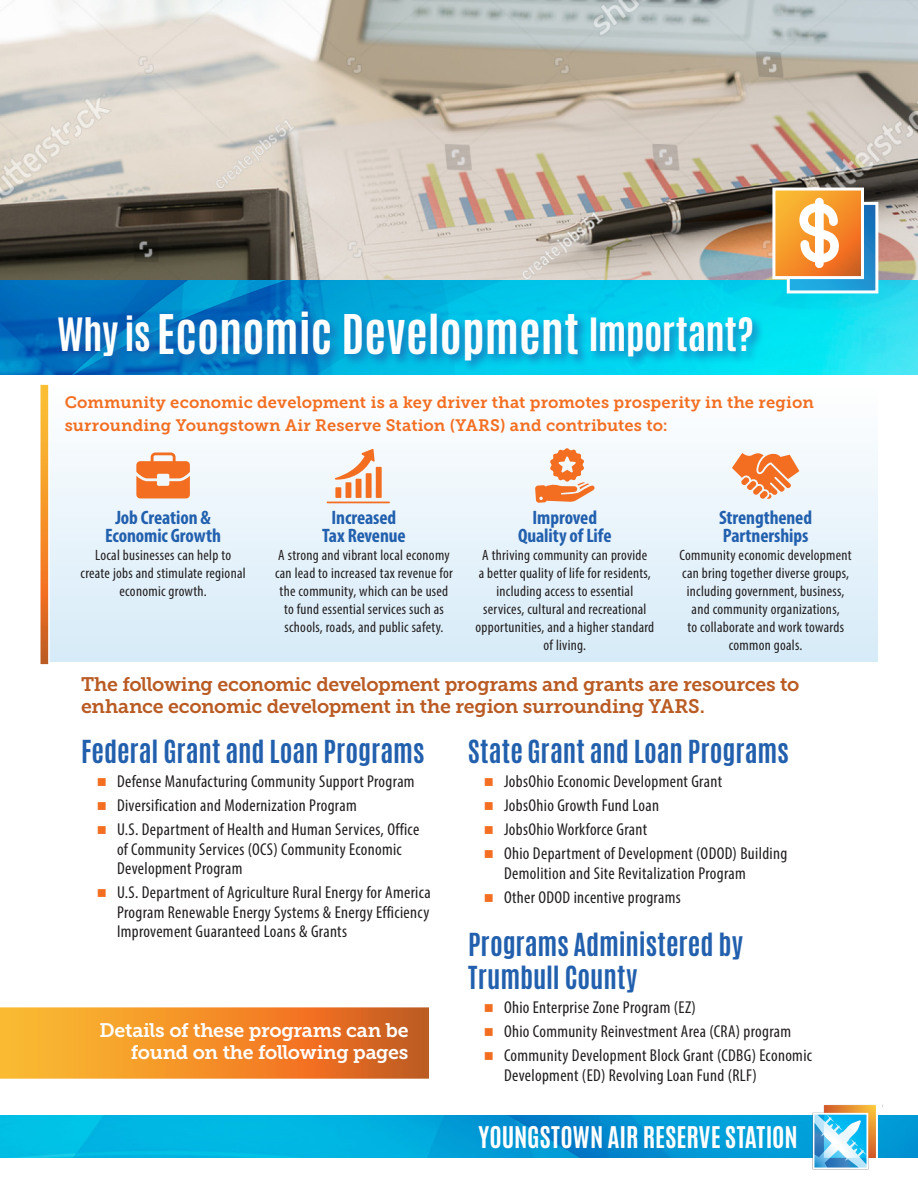
<style>
.page{position:relative;width:918px;height:1188px;background:#fff}
.page>*{position:absolute;margin:0;border:0;box-sizing:border-box;transform-origin:0 0}
.t1{font:46.5px "Antonio";letter-spacing:.005em;color:#fff}
.t2{font:27px/33px "Antonio";color:#2260ae}
.t3{font:25.35px "Antonio";letter-spacing:.005em;color:#fff}
.t4{font:19.5px/22.5px "Museo Slab 700";letter-spacing:-.015em;color:#b95b23}
.t5{font:700 condensed 19.5px/18px "Myriad Pro";letter-spacing:-.005em;color:#2260ae;text-align:center}
.t6{font:19.5px/22.5px "Museo Slab 700";letter-spacing:-.015em;color:#fff;text-align:right}
.t7{font:condensed 17.25px/24px "Myriad Pro";letter-spacing:.02em;color:#231f20}
.t8{font:16.5px/22.5px "Museo Slab 700";letter-spacing:.005em;color:#f36e21}
.t9{font:condensed 15px/18px "Myriad Pro";letter-spacing:.02em;color:#231f20;text-align:center}
.s1{font-size:39px}
</style>
<div class="page">
<img style="left:0;top:1115px;width:918px;height:43px">
<img style="left:805px;top:1105px;width:77px;height:65px">
<hr style="left:876px;top:1100px;width:2px;height:59px;background:#fff">
<img style="left:0;top:0;width:918px;height:280px">
<img style="left:0;top:280px;width:918px;height:95px">
<div style="left:55px;top:308px;width:710px;height:65px;background:#2260ae;opacity:.75"></div>
<div style="left:50px;top:385px;width:828px;height:277px;background:linear-gradient(to bottom,#fefefe,#d6ebf8)"></div>
<svg style="left:40px;top:384px;width:10px;height:281px;background:#f1a85b"></svg>
<svg style="left:327px;top:449px;width:63px;height:54px"></svg>
<svg style="left:136px;top:453px;width:54px;height:45px"></svg>
<svg style="left:732px;top:452px;width:67px;height:48px"></svg>
<svg style="left:791px;top:206px;width:83px;height:83px;background:#1e90cf"></svg>
<div style="left:787px;top:202px;width:91px;height:91px;border:3px solid #fff"></div>
<svg style="left:776px;top:192px;width:84px;height:83px;background:#f28f28"></svg>
<div style="left:772px;top:188px;width:92px;height:91px;border:3px solid #fff"></div>
<svg style="left:799px;top:198px;width:40px;height:70px"></svg>
<svg style="left:535px;top:448px;width:60px;height:55px"></svg>
<svg style="left:0;top:1007px;width:429px;height:72px;background:#ed8c2a"></svg>
<h1 class="t1" style="left:57px;top:301px;width:698px"><span class="s1">Why is</span> Economic Development <span class="s1">Important?</span></h1>
<p class="t8" style="left:65px;top:391px;width:751px">Community economic development is a key driver that promotes prosperity in the region surrounding Youngstown Air Reserve Station (YARS) and contributes to:</p>
<p class="t5" style="left:105px;top:508px;width:117px">Job Creation &amp;<br>Economic Growth</p>
<p class="t9" style="left:81px;top:546px;width:167px">Local businesses can help to create jobs and stimulate regional economic growth.</p>
<p class="t5" style="left:322px;top:508px;width:85px">Increased<br>Tax Revenue</p>
<p class="t9" style="left:275px;top:546px;width:179px">A strong and vibrant local economy can lead to increased tax revenue for the community, which can be used to fund essential services such as schools, roads, and public safety.</p>
<p class="t5" style="left:518px;top:508px;width:95px">Improved<br>Quality of Life</p>
<p class="t9" style="left:475px;top:546px;width:180px">A thriving community can provide<br>a better quality of life for residents, including access to essential services, cultural and recreational opportunities, and a higher standard of living.</p>
<p class="t5" style="left:719px;top:508px;width:94px;text-align:left">Strengthened<br>Partnerships</p>
<p class="t9" style="left:680px;top:546px;width:174px">Community economic development can bring together diverse groups, including government, business, and community organizations,<br>to collaborate and work towards common goals.</p>
<p class="t4" style="left:81px;top:673px;width:720px">The following economic development programs and grants are resources to enhance economic development in the region surrounding YARS.</p>
<h2 class="t2" style="left:81px;top:736px;width:345px">Federal Grant and Loan Programs</h2>
<p class="t7" style="left:117px;top:769px;width:304px">Defense Manufacturing Community Support Program<br>Diversification and Modernization Program<br>U.S. Department of Health and Human Services, Office</p>
<p class="t7" style="left:117px;top:839px;width:286px;line-height:19.5px">of Community Services (OCS) Community Economic<br>Development Program</p>
<p class="t7" style="left:117px;top:883px;width:315px;line-height:19.5px;text-align:justify">U.S. Department of Agriculture Rural Energy for America Program Renewable Energy Systems &amp; Energy Efficiency Improvement Guaranteed Loans &amp; Grants</p>
<h2 class="t2" style="left:468px;top:736px;width:322px">State Grant and Loan Programs</h2>
<p class="t7" style="left:504px;top:769px;width:285px">JobsOhio Economic Development Grant<br>JobsOhio Growth Fund Loan<br>JobsOhio Workforce Grant<br>Ohio Department of Development (ODOD) Building</p>
<p class="t7" style="left:504px;top:861px;width:243px">Demolition and Site Revitalization Program<br>Other ODOD incentive programs</p>
<h2 class="t2" style="left:468px;top:928px;width:277px">Programs Administered by<br>Trumbull County</h2>
<p class="t7" style="left:504px;top:995px;width:310px">Ohio Enterprise Zone Program (EZ)<br>Ohio Community Reinvestment Area (CRA) program<br>Community Development Block Grant (CDBG) Economic</p>
<p class="t7" style="left:504px;top:1063px;width:254px">Development (ED) Revolving Loan Fund (RLF)</p>
<p class="t6" style="left:99px;top:1019px;width:311px">Details of these programs can be found on the following pages</p>
<h3 class="t3" style="left:479px;top:1120px;width:321px">YOUNGSTOWN AIR RESERVE STATION</h3>
</div>
